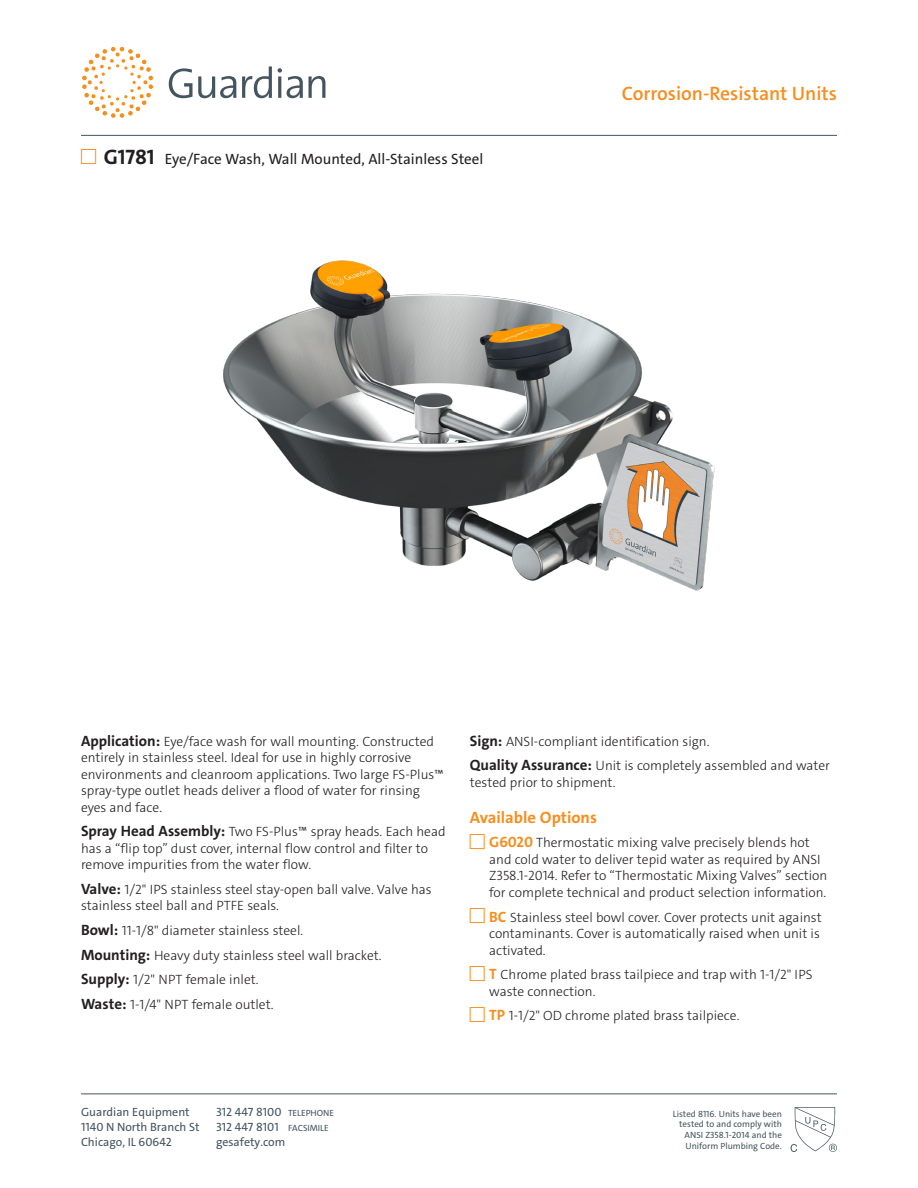
<style>
.page{position:relative;width:918px;height:1188px;background:#fff}
.page>*{position:absolute;margin:0;border:0;box-sizing:border-box;transform-origin:0 0}
.t1{font:600 19.5px "The Sans C4 s";color:#f68e1e}
.Options_Head{font:700 16.5px "The Sans C4 s";color:#f68e1e}
.t2{font:15px "The Sans C4 s";color:#231f20}
.Body{font:300 13.5px/16.5px "The Sans C4 s";color:#231f20}
.t3{font:12px "The Sans C4 s";color:#45555f}
.t4{font:9px/10.8px "The Sans C4 s";color:#45555f;text-align:right}
.s1{font-weight:700;font-size:21px}
.s2{font-weight:700;font-size:15px}
.s3{font-weight:700;font-size:15px;color:#f68e1e}
.s4{font-size:9px}
</style>
<div class="page">
<hr style="left:81px;top:1094px;width:756px;height:1px;background:#45555f">
<svg style="left:242px;top:66px;width:30px;height:32px"></svg>
<svg style="left:278px;top:68px;width:25px;height:30px"></svg>
<svg style="left:309px;top:76px;width:16px;height:22px"></svg>
<svg style="left:169px;top:68px;width:67px;height:30px"></svg>
<svg style="left:82px;top:47px;width:71px;height:71px"></svg>
<hr style="left:81px;top:135px;width:756px;height:1px;background:#45555f">
<svg style="left:791px;top:1107px;width:46px;height:45px"></svg>
<img style="left:223px;top:260px;width:492px;height:331px">
<p class="t2" style="left:104px;top:149px;width:381px"><span class="s1">G1781</span> Eye/Face Wash, Wall Mounted, All-Stainless Steel</p>
<h1 class="t1" style="left:622px;top:81px;width:217px">Corrosion-Resistant Units</h1>
<p class="Body" style="left:81px;top:733px;width:364px"><span class="s2">Application:</span> Eye/face wash for wall mounting. Constructed entirely in stainless steel. Ideal for use in highly corrosive environments and cleanroom applications. Two large FS-Plus™ spray-type outlet heads deliver a flood of water for rinsing eyes and face.</p>
<p class="Body" style="left:81px;top:824px;width:366px"><span class="s2">Spray Head Assembly:</span> Two FS-Plus™ spray heads. Each head has a “flip top” dust cover, internal flow control and filter to remove impurities from the water flow.</p>
<p class="Body" style="left:81px;top:881px;width:352px"><span class="s2">Valve:</span> 1/2" IPS stainless steel stay-open ball valve. Valve has stainless steel ball and PTFE seals.</p>
<p class="Body" style="left:81px;top:922px;width:224px"><span class="s2">Bowl:</span> 11-1/8" diameter stainless steel.</p>
<p class="Body" style="left:81px;top:947px;width:302px"><span class="s2">Mounting:</span> Heavy duty stainless steel wall bracket.</p>
<p class="Body" style="left:81px;top:972px;width:179px"><span class="s2">Supply:</span> 1/2" NPT female inlet.</p>
<p class="Body" style="left:81px;top:996px;width:194px"><span class="s2">Waste:</span> 1-1/4" NPT female outlet.</p>
<p class="Body" style="left:470px;top:733px;width:241px"><span class="s2">Sign:</span> ANSI-compliant identification sign.</p>
<p class="Body" style="left:470px;top:758px;width:362px"><span class="s2">Quality Assurance:</span> Unit is completely assembled and water tested prior to shipment.</p>
<p class="Options_Head" style="left:470px;top:807px;width:129px">Available Options</p>
<p class="Body" style="left:489px;top:835px;width:340px"><span class="s3">G6020</span> Thermostatic mixing valve precisely blends hot and cold water to deliver tepid water as required by ANSI Z358.1-2014. Refer to “Thermostatic Mixing Valves” section for complete technical and product selection information.</p>
<p class="Body" style="left:489px;top:909px;width:334px"><span class="s3">BC</span> Stainless steel bowl cover. Cover protects unit against contaminants. Cover is automatically raised when unit is activated.</p>
<p class="Body" style="left:489px;top:966px;width:325px"><span class="s3">T</span> Chrome plated brass tailpiece and trap with 1-1/2" IPS waste connection.</p>
<p class="Body" style="left:489px;top:1008px;width:252px"><span class="s3">TP</span> 1-1/2" OD chrome plated brass tailpiece.</p>
<p class="t3" style="left:81px;top:1104px;width:110px">Guardian Equipment</p>
<p class="t3" style="left:216px;top:1104px;width:120px">312 447 8100 <span class="s4">TELEPHONE</span></p>
<p class="t3" style="left:81px;top:1119px;width:120px">1140 N North Branch St</p>
<p class="t3" style="left:216px;top:1119px;width:114px">312 447 8101 <span class="s4">FACSIMILE</span></p>
<p class="t3" style="left:81px;top:1134px;width:93px">Chicago, IL 60642</p>
<p class="t3" style="left:216px;top:1134px;width:71px">gesafety.com</p>
<p class="t4" style="left:673px;top:1108px;width:110px">Listed 8116. Units have been tested to and comply with<br>ANSI Z358.1-2014 and the<br>Uniform Plumbing Code.</p>
</div>
